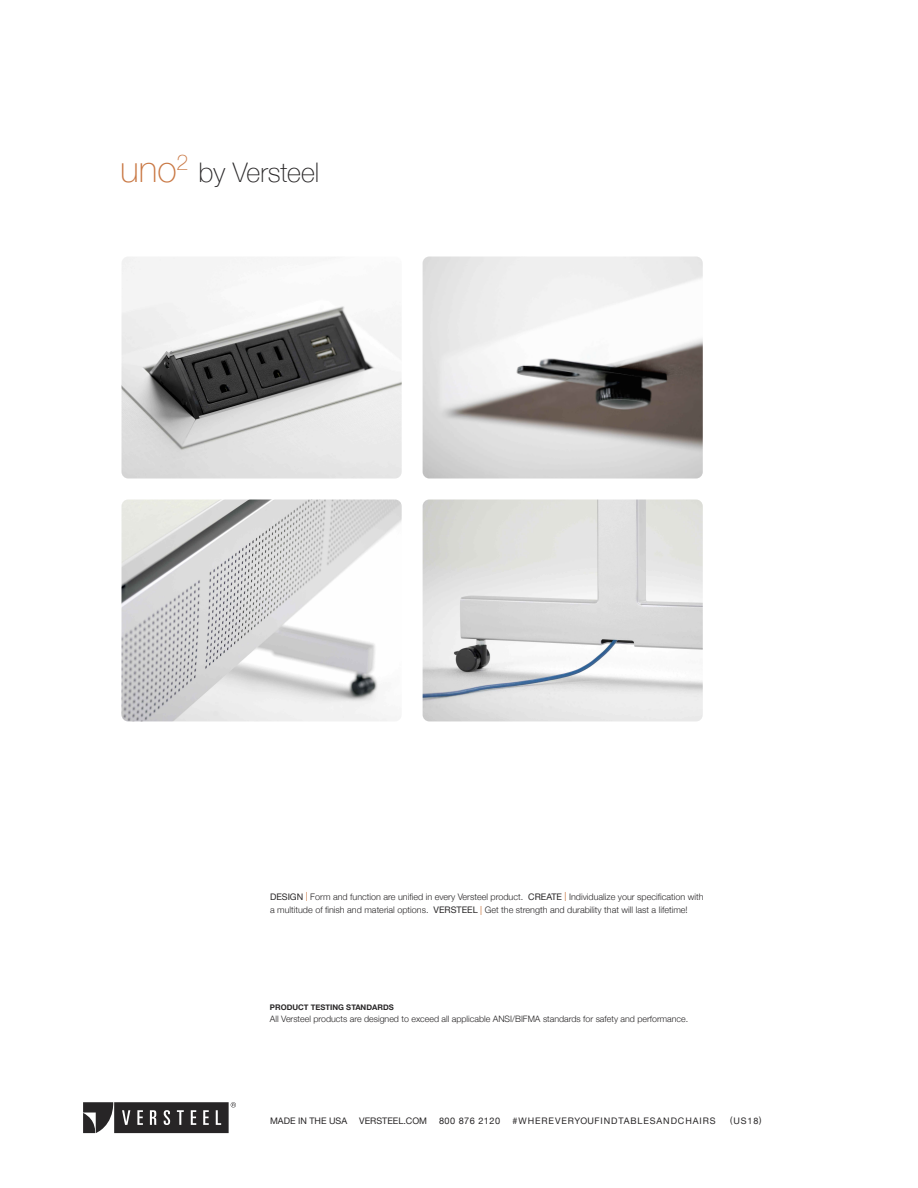
<style>
.page{position:relative;width:918px;height:1188px;background:#fff}
.page>*{position:absolute;margin:0;border:0;box-sizing:border-box;transform-origin:0 0}
.t1{font:100 27px "Helvetica Neue";color:#272526}
.t2{font:9.15px "Helvetica Neue";letter-spacing:.05em;color:#272526}
.t3{font:300 9px/13.5px "Helvetica Neue";color:#272526}
.t4{font:9px "Helvetica Neue";letter-spacing:.1em;color:#272526}
.t5{font:9px "Helvetica Neue";color:#272526}
.t6{font:300 8.85px "Helvetica Neue";color:#272526}
.t7{font:700 7.8px "Helvetica Neue";color:#272526}
.s1{font-size:36.3px;color:#c97844}
.s2{font-weight:400}
.s3{font-weight:400;color:#c97844}
</style>
<div class="page">
<img style="left:122px;top:500px;width:280px;height:221px;border-radius:7px">
<img style="left:423px;top:500px;width:280px;height:221px;border-radius:7px">
<img style="left:423px;top:256px;width:280px;height:223px;border-radius:7px">
<img style="left:122px;top:256px;width:280px;height:223px;border-radius:7px">
<svg style="left:83px;top:1102px;width:153px;height:31px;background:#4f4d4e"></svg>
<h1 class="t1" style="left:120px;top:156px;width:201px"><span class="s1">uno</span><sup>2</sup> by Versteel</h1>
<p class="t3" style="left:270px;top:890px;width:435px"><span class="s2">DESIGN</span> <span class="s3">|</span> Form and function are unified in every Versteel product. <span class="s2">CREATE</span> <span class="s3">|</span> Individualize your specification with a multitude of finish and material options. <span class="s2">VERSTEEL</span> <span class="s3">|</span> Get the strength and durability that will last a lifetime!</p>
<p class="t7" style="left:270px;top:1002px;width:125px">PRODUCT TESTING STANDARDS</p>
<p class="t6" style="left:270px;top:1013px;width:420px">All Versteel products are designed to exceed all applicable ANSI/BIFMA standards for safety and performance.</p>
<p class="t5" style="left:270px;top:1116px;width:79px">MADE IN THE USA</p>
<p class="t5" style="left:359px;top:1116px;width:69px">VERSTEEL.COM</p>
<p class="t2" style="left:439px;top:1115px;width:63px">800 876 2120</p>
<p class="t4" style="left:513px;top:1116px;width:205px">#WHEREVERYOUFINDTABLESANDCHAIRS</p>
<p class="t4" style="left:730px;top:1116px;width:33px">(US18)</p>
</div>
